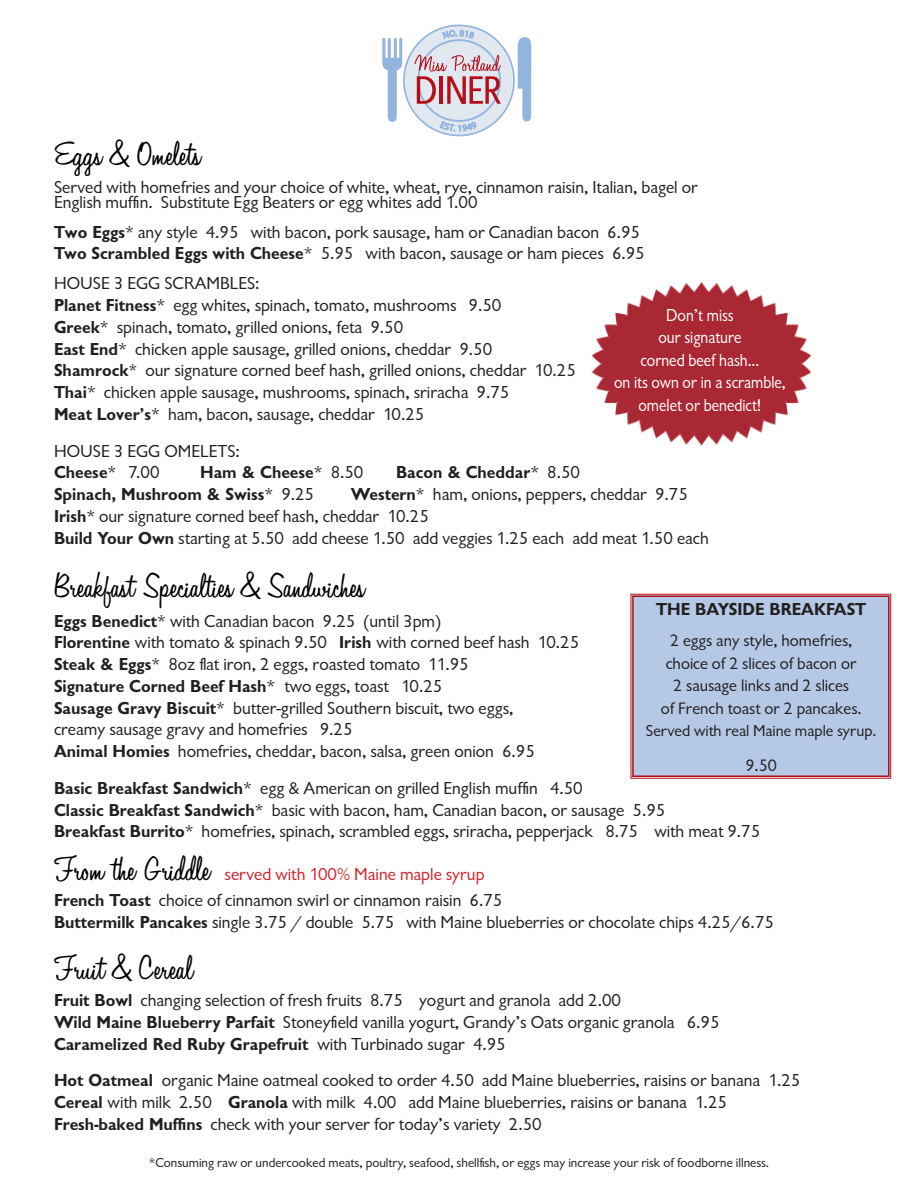
<style>
.page{position:relative;width:918px;height:1188px;background:#fff}
.page>*{position:absolute;margin:0;border:0;box-sizing:border-box;transform-origin:0 0}
.t1{font:36px "Moonlight";color:#000}
.t2{font:18px/15px "Gill Sans Rgl";color:#231f20}
.t3{font:18px "Gill Sans Bld";color:#231f20}
.t4{font:18px "Gill Sans Rgl";color:#fff;scale:.9 1}
.t5{font:18px "Gill Sans Rgl";color:#d1232a}
.t6{font:17.25px/22.5px "Gill Sans Rgl";color:#231f20;text-align:center}
.t7{font:16.5px "Gill Sans Rgl";color:#231f20}
.t8{font:13.5px "Gill Sans Rgl";color:#231f20}
.s1{font-family:"Gill Sans Bld"}
.s2{font-family:"Gill Sans Rgl"}
</style>
<div class="page">
<img style="left:591px;top:282px;width:221px;height:164px">
<div style="left:404px;top:25px;width:110px;height:111px;background:#e1e8ef;border-radius:50%"></div>
<div style="left:403px;top:25px;width:112px;height:111px;border:2px solid #93b4de;border-radius:50%"></div>
<svg style="left:442px;top:29px;width:32px;height:10px"></svg>
<svg style="left:439px;top:119px;width:38px;height:13px"></svg>
<svg style="left:518px;top:37px;width:13px;height:84px"></svg>
<svg style="left:382px;top:38px;width:20px;height:84px"></svg>
<svg style="left:414px;top:55px;width:87px;height:49px"></svg>
<div style="left:630px;top:594px;width:261px;height:185px;background:#b5c9e7"></div>
<div style="left:632px;top:596px;width:258px;height:181px;border:2px solid #b50e1a"></div>
<p class="t1" style="left:54px;top:136px;width:148px">Eggs &amp; Omelets</p>
<p class="t2" style="left:54px;top:181px;width:645px">Served with homefries and your choice of white, wheat, rye, cinnamon raisin, Italian, bagel or<br>English muffin. Substitute Egg Beaters or egg whites add 1.00</p>
<p class="t2" style="left:54px;top:226px;width:588px"><span class="s1">Two Eggs</span>* any style 4.95 with bacon, pork sausage, ham or Canadian bacon 6.95</p>
<p class="t2" style="left:54px;top:240px;width:592px;line-height:30px"><span class="s1">Two Scrambled Eggs with Cheese</span>* 5.95 with bacon, sausage or ham pieces 6.95<br>HOUSE 3 EGG SCRAMBLES:</p>
<p class="t2" style="left:54px;top:299px;width:449px"><span class="s1">Planet Fitness</span>* egg whites, spinach, tomato, mushrooms 9.50</p>
<p class="t2" style="left:54px;top:321px;width:351px"><span class="s1">Greek</span>* spinach, tomato, grilled onions, feta 9.50</p>
<p class="t2" style="left:54px;top:343px;width:440px"><span class="s1">East End</span>* chicken apple sausage, grilled onions, cheddar 9.50</p>
<p class="t2" style="left:54px;top:364px;width:523px"><span class="s1">Shamrock</span>* our signature corned beef hash, grilled onions, cheddar 10.25</p>
<p class="t2" style="left:54px;top:386px;width:457px"><span class="s1">Thai</span>* chicken apple sausage, mushrooms, spinach, sriracha 9.75</p>
<p class="t2" style="left:54px;top:408px;width:372px"><span class="s1">Meat Lover’s</span>* ham, bacon, sausage, cheddar 10.25</p>
<p class="t2" style="left:54px;top:445px;width:187px">HOUSE 3 EGG OMELETS:</p>
<p class="t3" style="left:54px;top:460px;width:107px">Cheese<span class="s2">* 7.00</span></p>
<p class="t3" style="left:200px;top:460px;width:165px">Ham &amp; Cheese<span class="s2">* 8.50</span></p>
<p class="t3" style="left:396px;top:460px;width:186px">Bacon &amp; Cheddar<span class="s2">* 8.50</span></p>
<p class="t3" style="left:54px;top:482px;width:262px">Spinach, Mushroom &amp; Swiss<span class="s2">* 9.25</span></p>
<p class="t2" style="left:351px;top:488px;width:339px"><span class="s1">Western</span>* ham, onions, peppers, cheddar 9.75</p>
<p class="t2" style="left:54px;top:510px;width:376px"><span class="s1">Irish</span>* our signature corned beef hash, cheddar 10.25</p>
<p class="t2" style="left:54px;top:532px;width:656px"><span class="s1">Build Your Own</span> starting at 5.50 add cheese 1.50 add veggies 1.25 each add meat 1.50 each</p>
<p class="t4" style="left:666px;top:303px;width:76px">Don’t miss</p>
<p class="t4" style="left:658px;top:325px;width:94px">our signature</p>
<p class="t4" style="left:641px;top:348px;width:134px">corned beef hash...</p>
<p class="t4" style="left:614px;top:370px;width:192px">on its own or in a scramble,</p>
<p class="t4" style="left:639px;top:393px;width:138px">omelet or benedict!</p>
<p class="t1" style="left:54px;top:568px;width:313px">Breakfast Specialties &amp; Sandwiches</p>
<p class="t3" style="left:656px;top:597px;width:211px">THE BAYSIDE BREAKFAST</p>
<p class="t6" style="left:661px;top:631px;width:202px">2 eggs any style, homefries, choice of 2 slices of bacon or<br>2 sausage links and 2 slices<br>of French toast or 2 pancakes.</p>
<p class="t7" style="left:646px;top:720px;width:232px">Served with real Maine maple syrup.</p>
<p class="t6" style="left:746px;top:755px;width:33px">9.50</p>
<p class="t2" style="left:54px;top:615px;width:389px"><span class="s1">Eggs Benedict</span>* with Canadian bacon 9.25 (until 3pm)</p>
<p class="t2" style="left:54px;top:636px;width:527px"><span class="s1">Florentine</span> with tomato &amp; spinach 9.50 <span class="s1">Irish</span> with corned beef hash 10.25</p>
<p class="t2" style="left:54px;top:658px;width:416px"><span class="s1">Steak &amp; Eggs</span>* 8oz flat iron, 2 eggs, roasted tomato 11.95</p>
<p class="t3" style="left:54px;top:674px;width:390px">Signature Corned Beef Hash<span class="s2">* two eggs, toast 10.25</span></p>
<p class="t2" style="left:54px;top:702px;width:461px"><span class="s1">Sausage Gravy Biscuit</span>* butter-grilled Southern biscuit, two eggs,</p>
<p class="t2" style="left:54px;top:723px;width:300px">creamy sausage gravy and homefries 9.25</p>
<p class="t2" style="left:54px;top:745px;width:482px"><span class="s1">Animal Homies</span> homefries, cheddar, bacon, salsa, green onion 6.95</p>
<p class="t2" style="left:54px;top:782px;width:530px"><span class="s1">Basic Breakfast Sandwich</span>* egg &amp; American on grilled English muffin 4.50</p>
<p class="t2" style="left:54px;top:804px;width:613px"><span class="s1">Classic Breakfast Sandwich</span>* basic with bacon, ham, Canadian bacon, or sausage 5.95</p>
<p class="t2" style="left:54px;top:825px;width:708px"><span class="s1">Breakfast Burrito</span>* homefries, spinach, scrambled eggs, sriracha, pepperjack 8.75 with meat 9.75</p>
<p class="t1" style="left:54px;top:851px;width:157px">From the Griddle</p>
<p class="t5" style="left:225px;top:862px;width:261px">served with 100% Maine maple syrup</p>
<p class="t2" style="left:54px;top:894px;width:450px"><span class="s1">French Toast</span> choice of cinnamon swirl or cinnamon raisin 6.75</p>
<p class="t2" style="left:54px;top:916px;width:721px"><span class="s1">Buttermilk Pancakes</span> single 3.75 / double 5.75 with Maine blueberries or chocolate chips 4.25/6.75</p>
<p class="t1" style="left:54px;top:950px;width:140px">Fruit &amp; Cereal</p>
<p class="t2" style="left:54px;top:994px;width:568px"><span class="s1">Fruit Bowl</span> changing selection of fresh fruits 8.75 yogurt and granola add 2.00</p>
<p class="t2" style="left:54px;top:1016px;width:667px"><span class="s1">Wild Maine Blueberry Parfait</span> Stoneyfield vanilla yogurt, Grandy’s Oats organic granola 6.95</p>
<p class="t3" style="left:54px;top:1032px;width:453px">Caramelized Red Ruby Grapefruit <span class="s2">with Turbinado sugar 4.95</span></p>
<p class="t2" style="left:54px;top:1074px;width:748px"><span class="s1">Hot Oatmeal</span> organic Maine oatmeal cooked to order 4.50 add Maine blueberries, raisins or banana 1.25</p>
<p class="t2" style="left:54px;top:1096px;width:674px"><span class="s1">Cereal</span> with milk 2.50 <span class="s1">Granola</span> with milk 4.00 add Maine blueberries, raisins or banana 1.25</p>
<p class="t2" style="left:54px;top:1118px;width:489px"><span class="s1">Fresh-baked Muffins</span> check with your server for today’s variety 2.50</p>
<p class="t8" style="left:149px;top:1153px;width:622px">*Consuming raw or undercooked meats, poultry, seafood, shellfish, or eggs may increase your risk of foodborne illness.</p>
</div>
